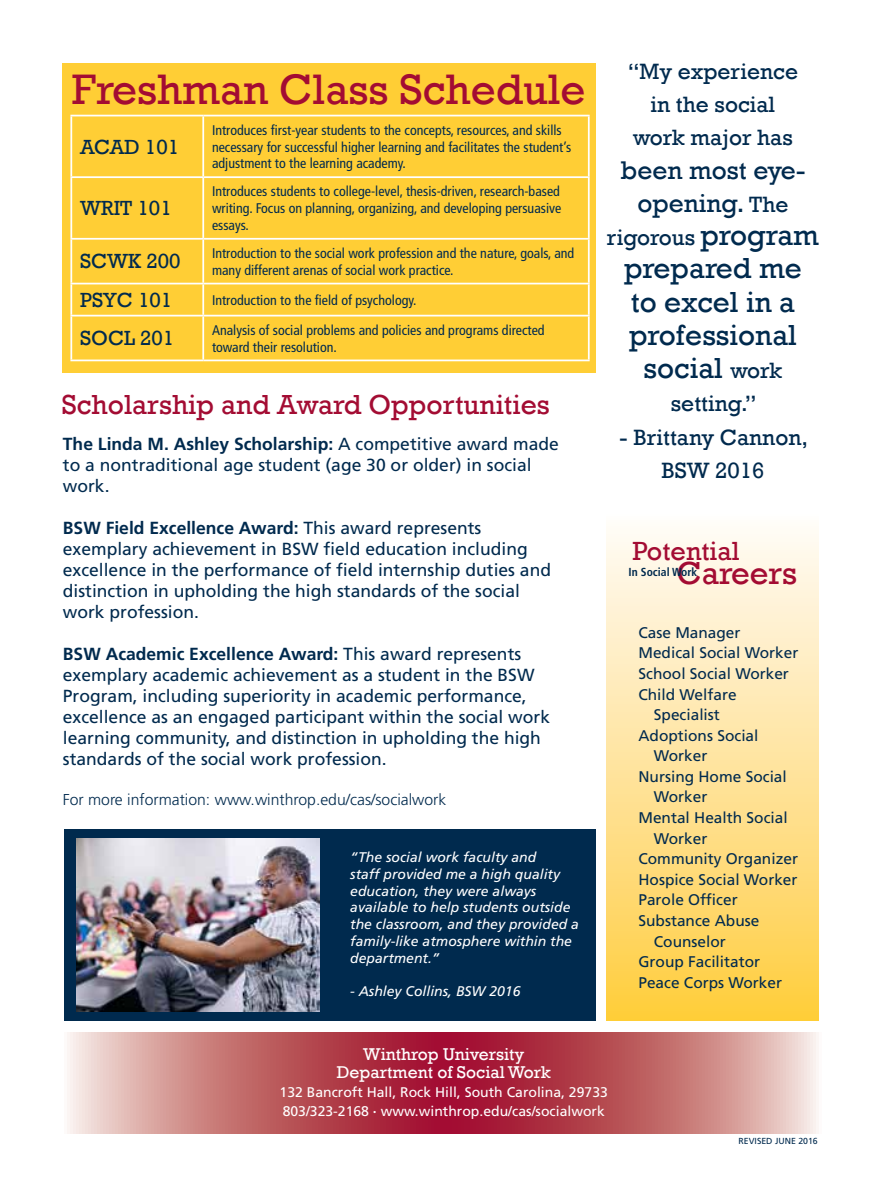
<style>
.page{position:relative;width:882px;height:1197px;background:#fff}
.page>*{position:absolute;margin:0;border:0;box-sizing:border-box;transform-origin:0 0}
.t1{font:43.75px "Rockwell";color:#a30c33}
.t2{font:32.73px "Rockwell";color:#a30c33}
.t3{font:29.75px/33.2px "Rockwell";color:#002a4e;text-align:center}
.t4{font:28.35px "Rockwell";color:#a30c33}
.t5{font:26.95px "Rockwell";color:#a30c33}
.t6{font:26.25px/33.2px "Rockwell";color:#002a4e;text-align:center}
.t7{font:22.75px/33.2px "Rockwell";color:#002a4e;text-align:center}
.t8{font:21px "Rockwell";color:#002a4e}
.t9{font:17.5px/21px "Frutiger LT Std";color:#002a4e}
.t10{font:17.5px/17.5px "Rockwell";color:#fff;text-align:center}
.t11{font:300 15.75px "Frutiger LT Std";color:#002a4e}
.t12{font:15.4px "Frutiger LT Std";color:#002a4e}
.t13{font:condensed 14px/16.8px "Frutiger LT Std";color:#002a4e}
.t14{font:italic 14px/16.8px "Frutiger LT Std";color:#fff}
.t15{font:14px/19.2px "Frutiger LT Std";color:#fff}
.t16{font:700 condensed 11.55px "Frutiger LT Std";color:#002a4e}
.t17{font:8.75px "Frutiger LT Std";color:#002a4e}
.s1{font-size:22.75px}
.s2{font-size:29.75px}
.s3{font-weight:700}
</style>
<div class="page">
<div style="left:607px;top:512px;width:212px;height:509px;background:linear-gradient(to bottom,#fffcfc,#ffcd3f)"></div>
<svg style="left:67px;top:1032px;width:752px;height:102px;background:#c2686f"></svg>
<div style="left:62px;top:63px;width:533px;height:310px;background:#ffce35"></div>
<hr style="left:70px;top:115px;width:133px;height:1px;background:#fff">
<hr style="left:70px;top:116px;width:2px;height:60px;background:#fff">
<hr style="left:203px;top:115px;width:387px;height:1px;background:#fff">
<hr style="left:202px;top:116px;width:2px;height:60px;background:#fff">
<hr style="left:588px;top:116px;width:2px;height:60px;background:#fff">
<hr style="left:70px;top:176px;width:133px;height:2px;background:#fff">
<hr style="left:70px;top:178px;width:2px;height:60px;background:#fff">
<hr style="left:203px;top:176px;width:387px;height:2px;background:#fff">
<hr style="left:202px;top:178px;width:2px;height:60px;background:#fff">
<hr style="left:588px;top:178px;width:2px;height:60px;background:#fff">
<hr style="left:70px;top:238px;width:133px;height:2px;background:#fff">
<hr style="left:70px;top:240px;width:2px;height:43px;background:#fff">
<hr style="left:203px;top:238px;width:387px;height:2px;background:#fff">
<hr style="left:202px;top:240px;width:2px;height:43px;background:#fff">
<hr style="left:588px;top:240px;width:2px;height:43px;background:#fff">
<hr style="left:70px;top:283px;width:133px;height:1px;background:#fff">
<hr style="left:70px;top:284px;width:2px;height:31px;background:#fff">
<hr style="left:203px;top:283px;width:387px;height:1px;background:#fff">
<hr style="left:202px;top:284px;width:2px;height:31px;background:#fff">
<hr style="left:588px;top:284px;width:2px;height:31px;background:#fff">
<hr style="left:70px;top:315px;width:133px;height:2px;background:#fff">
<hr style="left:70px;top:317px;width:2px;height:43px;background:#fff">
<hr style="left:203px;top:315px;width:387px;height:2px;background:#fff">
<hr style="left:202px;top:317px;width:2px;height:43px;background:#fff">
<hr style="left:588px;top:317px;width:2px;height:43px;background:#fff">
<hr style="left:70px;top:360px;width:133px;height:1px;background:#fff">
<hr style="left:203px;top:360px;width:387px;height:1px;background:#fff">
<div style="left:64px;top:830px;width:531px;height:191px;background:#002a4e"></div>
<img style="left:76px;top:838px;width:243px;height:174px">
<h1 class="t1" style="left:72px;top:64px;width:515px">Freshman Class Schedule</h1>
<h3 class="t7" style="left:628px;top:55px;width:172px">“My experience in the social work major has</h3>
<h3 class="t6" style="left:621px;top:153px;width:186px">been most eye&shy;opening. <span class="s1">The</span></h3>
<h3 class="t7" style="left:607px;top:221px;width:214px">rigorous <span class="s2">program</span></h3>
<h3 class="t3" style="left:624px;top:252px;width:179px">prepared me to excel in a professional social <span class="s1">work</span></h3>
<h3 class="t7" style="left:671px;top:387px;width:87px">setting.”</h3>
<h3 class="t7" style="left:620px;top:421px;width:190px">- Brittany Cannon,<br>BSW 2016</h3>
<p class="t13" style="left:212px;top:122px;width:361px">Introduces first-year students to the concepts, resources, and skills necessary for successful higher learning and facilitates the student’s adjustment to the learning academy.</p>
<p class="t8" style="left:80px;top:134px;width:101px">ACAD 101</p>
<p class="t13" style="left:212px;top:183px;width:351px;text-align:justify">Introduces students to college-level, thesis-driven, research-based writing. Focus on planning, organizing, and developing persuasive essays.</p>
<p class="t8" style="left:80px;top:196px;width:93px">WRIT 101</p>
<p class="t8" style="left:80px;top:249px;width:102px">SCWK 200</p>
<p class="t13" style="left:212px;top:245px;width:364px">Introduction to the social work profession and the nature, goals, and many different arenas of social work practice.</p>
<p class="t8" style="left:80px;top:288px;width:94px">PSYC 101</p>
<p class="t13" style="left:212px;top:292px;width:206px">Introduction to the field of psychology.</p>
<p class="t8" style="left:80px;top:326px;width:96px">SOCL 201</p>
<p class="t13" style="left:212px;top:322px;width:334px">Analysis of social problems and policies and programs directed toward their resolution.</p>
<h3 class="t4" style="left:62px;top:388px;width:490px">Scholarship and Award Opportunities</h3>
<p class="t9" style="left:63px;top:433px;width:497px"><span class="s3">The Linda M. Ashley Scholarship:</span> A competitive award made to a nontraditional age student (age 30 or older) in social work.</p>
<p class="t9" style="left:63px;top:517px;width:490px"><span class="s3">BSW Field Excellence Award:</span> This award represents exemplary achievement in BSW field education including excellence in the performance of field internship duties and distinction in upholding the high standards of the social work profession.</p>
<p class="t9" style="left:63px;top:643px;width:489px"><span class="s3">BSW Academic Excellence Award:</span> This award represents exemplary academic achievement as a student in the BSW Program, including superiority in academic performance, excellence as an engaged participant within the social work learning community, and distinction in upholding the high standards of the social work profession.</p>
<h3 class="t5" style="left:632px;top:535px;width:109px">Potential</h3>
<h2 class="t2" style="left:677px;top:554px;width:122px">Careers</h2>
<p class="t16" style="left:629px;top:565px;width:70px">In Social Work</p>
<p class="t12" style="left:638px;top:623px;width:104px">Case Manager</p>
<p class="t12" style="left:638px;top:644px;width:161px">Medical Social Worker</p>
<p class="t12" style="left:638px;top:665px;width:152px">School Social Worker</p>
<p class="t12" style="left:638px;top:685px;width:100px">Child Welfare</p>
<p class="t12" style="left:654px;top:706px;width:68px">Specialist</p>
<p class="t12" style="left:638px;top:726px;width:122px">Adoptions Social</p>
<p class="t12" style="left:654px;top:747px;width:55px">Worker</p>
<p class="t12" style="left:638px;top:767px;width:150px">Nursing Home Social</p>
<p class="t12" style="left:654px;top:788px;width:55px">Worker</p>
<p class="t12" style="left:638px;top:809px;width:151px">Mental Health Social</p>
<p class="t12" style="left:654px;top:829px;width:55px">Worker</p>
<p class="t12" style="left:638px;top:850px;width:161px">Community Organizer</p>
<p class="t12" style="left:638px;top:870px;width:161px">Hospice Social Worker</p>
<p class="t12" style="left:638px;top:891px;width:101px">Parole Officer</p>
<p class="t12" style="left:638px;top:912px;width:122px">Substance Abuse</p>
<p class="t12" style="left:654px;top:932px;width:74px">Counselor</p>
<p class="t12" style="left:638px;top:953px;width:123px">Group Facilitator</p>
<p class="t12" style="left:638px;top:973px;width:145px">Peace Corps Worker</p>
<p class="t11" style="left:63px;top:790px;width:385px">For more information: www.winthrop.edu/cas/socialwork</p>
<p class="t14" style="left:350px;top:849px;width:230px">“The social work faculty and<br>staff provided me a high quality education, they were always available to help students outside the classroom, and they provided a family-like atmosphere within the department.”</p>
<p class="t14" style="left:350px;top:983px;width:172px">- Ashley Collins, BSW 2016</p>
<p class="t10" style="left:337px;top:1046px;width:216px">Winthrop University<br>Department of Social Work</p>
<p class="t15" style="left:280px;top:1083px;width:330px">132 Bancroft Hall, Rock Hill, South Carolina, 29733<br>803/323-2168 <span class="s3">∙</span> www.winthrop.edu/cas/socialwork</p>
<p class="t17" style="left:739px;top:1136px;width:81px">REVISED JUNE 2016</p>
</div>
